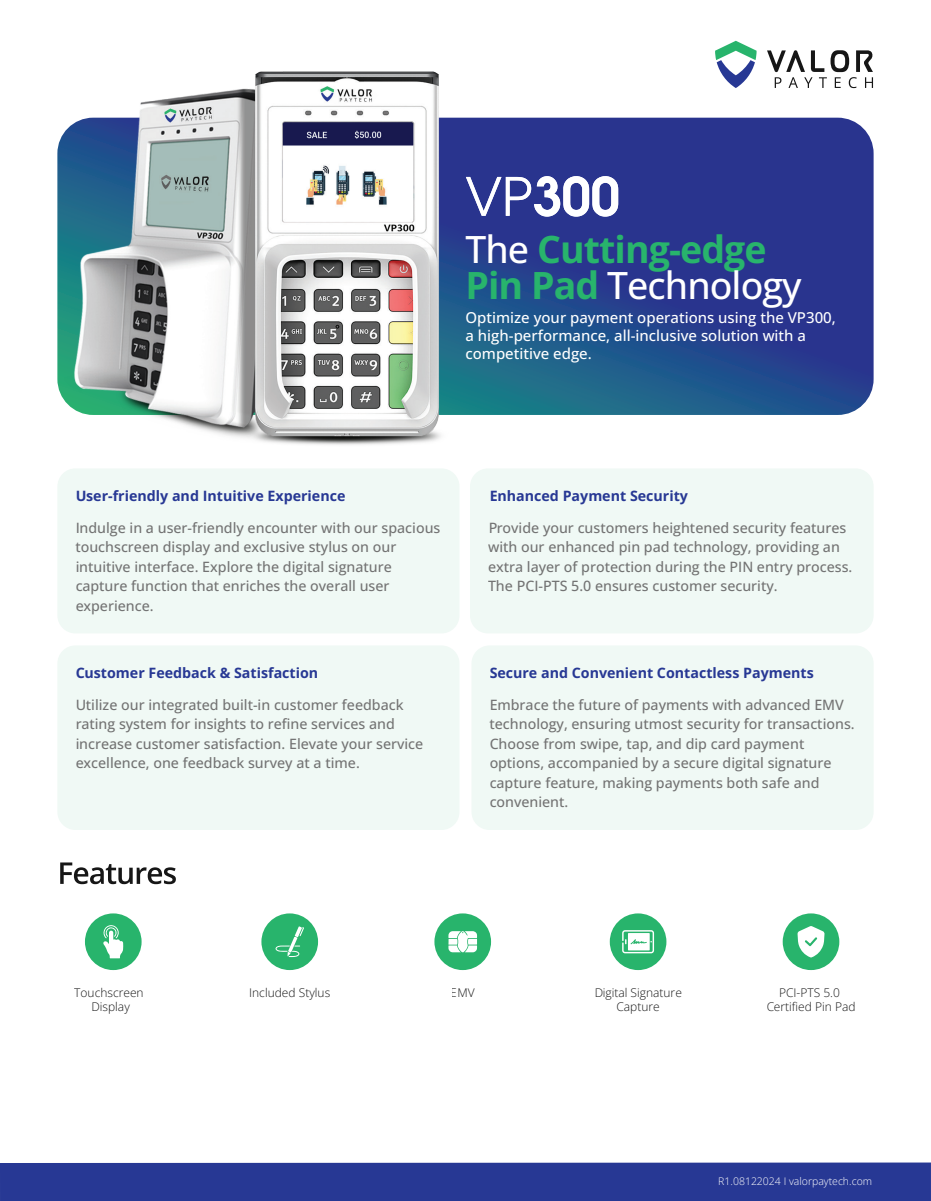
<style>
.page{position:relative;width:931px;height:1201px;background:#fff}
.page>*{position:absolute;margin:0;border:0;box-sizing:border-box;transform-origin:0 0}
.t1{font:600 52.5px "Avant Garde LT";color:#fff}
.t2{font:700 37.5px/36px "Open Sans";letter-spacing:-.025em;color:#28b46c}
.t3{font:500 15px/18px "Open Sans";color:#fff}
.t4{font:500 14.25px/19.5px "Open Sans";color:#737373}
.t5{font:700 14.25px "Open Sans";color:#273894}
.t6{font:300 12px/14.4px "Open Sans";color:#161616;text-align:center}
.t7{font:300 10.5px "Open Sans";color:#fff}
.s1{font-weight:400}
.s2{font-weight:500;color:#fff}
</style>
<div class="page">
<svg style="left:60px;top:862px;width:116px;height:22px"></svg>
<div style="left:85px;top:913px;width:57px;height:57px;background:#28b46c;border-radius:28px"></div>
<svg style="left:103px;top:925px;width:20px;height:33px"></svg>
<div style="left:610px;top:913px;width:56px;height:57px;background:#28b46c;border-radius:28px"></div>
<svg style="left:622px;top:930px;width:32px;height:23px"></svg>
<div style="left:261px;top:913px;width:57px;height:57px;background:#28b46c;border-radius:28px"></div>
<svg style="left:275px;top:926px;width:29px;height:31px"></svg>
<div style="left:434px;top:913px;width:57px;height:57px;background:#28b46c;border-radius:28px"></div>
<svg style="left:448px;top:931px;width:29px;height:21px"></svg>
<div style="left:782px;top:913px;width:57px;height:57px;background:#28b46c;border-radius:28px"></div>
<svg style="left:797px;top:926px;width:27px;height:31px"></svg>
<svg style="left:530px;top:118px;width:343px;height:297px;background:#273e8e"></svg>
<img style="left:57px;top:71px;width:473px;height:411px">
<div style="left:57px;top:468px;width:402px;height:165px;background:#f0f9f5;border-radius:18px"></div>
<div style="left:470px;top:468px;width:403px;height:165px;background:#f0f9f5;border-radius:18px"></div>
<div style="left:57px;top:645px;width:402px;height:185px;background:#f0f9f5;border-radius:18px"></div>
<div style="left:471px;top:645px;width:402px;height:185px;background:#f0f9f5;border-radius:18px"></div>
<svg style="left:767px;top:50px;width:106px;height:38px"></svg>
<svg style="left:715px;top:41px;width:41px;height:47px"></svg>
<div style="left:0;top:1162px;width:931px;height:39px;background:#273894"></div>
<h1 class="t1" style="left:465px;top:162px;width:156px"><span class="s1">VP</span>300</h1>
<h2 class="t2" style="left:465px;top:230px;width:337px"><span class="s2">The</span> Cutting-edge<br>Pin Pad <span class="s2">Technology</span></h2>
<p class="t3" style="left:465px;top:308px;width:372px">Optimize your payment operations using the VP300, a high-performance, all-inclusive solution with a competitive edge.</p>
<p class="t5" style="left:75px;top:486px;width:272px">User-friendly and Intuitive Experience</p>
<p class="t4" style="left:75px;top:518px;width:366px">Indulge in a user-friendly encounter with our spacious touchscreen display and exclusive stylus on our intuitive interface. Explore the digital signature capture function that enriches the overall user experience.</p>
<p class="t5" style="left:75px;top:663px;width:244px">Customer Feedback &amp; Satisfaction</p>
<p class="t4" style="left:75px;top:695px;width:349px">Utilize our integrated built-in customer feedback rating system for insights to refine services and increase customer satisfaction. Elevate your service excellence, one feedback survey at a time.</p>
<p class="t5" style="left:489px;top:486px;width:200px">Enhanced Payment Security</p>
<p class="t4" style="left:488px;top:518px;width:366px">Provide your customers heightened security features with our enhanced pin pad technology, providing an extra layer of protection during the PIN entry process.<br>The PCI-PTS 5.0 ensures customer security.</p>
<p class="t5" style="left:489px;top:663px;width:326px">Secure and Convenient Contactless Payments</p>
<p class="t4" style="left:489px;top:695px;width:367px">Embrace the future of payments with advanced EMV technology, ensuring utmost security for transactions.<br>Choose from swipe, tap, and dip card payment options, accompanied by a secure digital signature capture feature, making payments both safe and convenient.</p>
<p class="t6" style="left:74px;top:984px;width:71px">Touchscreen<br>Display</p>
<p class="t6" style="left:594px;top:984px;width:89px">Digital Signature<br>Capture</p>
<p class="t6" style="left:249px;top:984px;width:83px">Included Stylus</p>
<p class="t6" style="left:451px;top:984px;width:25px">EMV</p>
<p class="t6" style="left:766px;top:984px;width:91px">PCI-PTS 5.0<br>Certified Pin Pad</p>
<p class="t7" style="left:718px;top:1174px;width:155px">R1.08122024 I valorpaytech.com</p>
</div>
